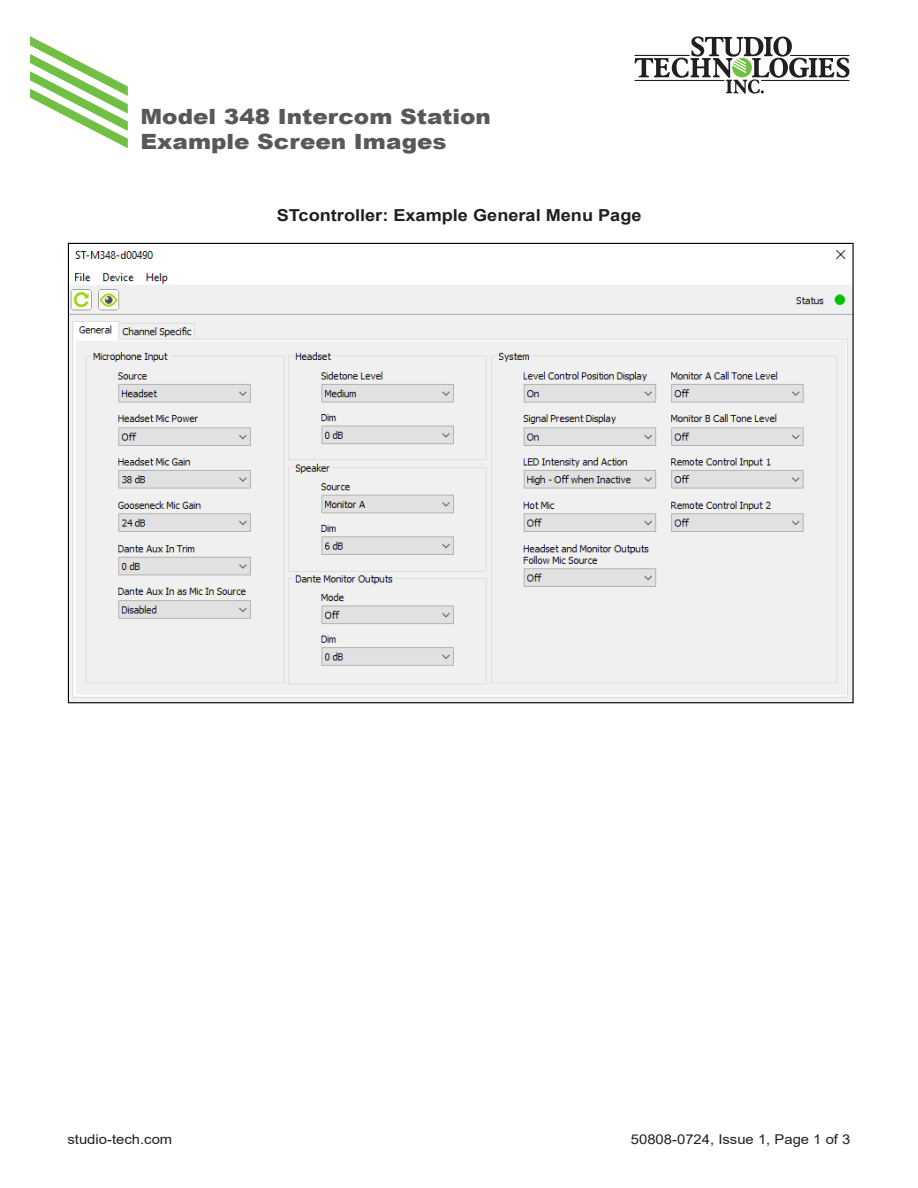
<style>
.page{position:relative;width:918px;height:1188px;background:#fff}
.page>*{position:absolute;margin:0;border:0;box-sizing:border-box;transform-origin:0 0}
.Subhead_2{font:900 21px/25.2px "Arial";color:#57585a;scale:1.1 1}
.t1{font:700 16.5px "Arial";color:#231f20;scale:1.1 1}
.t2{font:13.5px "Arial";color:#231f20;scale:1.1 1}
</style>
<div class="page">
<svg style="left:30px;top:36px;width:98px;height:112px"></svg>
<svg style="left:635px;top:36px;width:215px;height:58px"></svg>
<img style="left:70px;top:250px;width:782px;height:451px">
<p class="Subhead_2" style="left:141px;top:103px;width:320px">Model 348 Intercom Station<br>Example Screen Images</p>
<p class="t1" style="left:277px;top:204px;width:333px">STcontroller: Example General Menu Page</p>
<p class="t2" style="left:68px;top:1130px;width:97px">studio-tech.com</p>
<p class="t2" style="left:631px;top:1130px;width:201px">50808-0724, Issue 1, Page 1 of 3</p>
</div>
